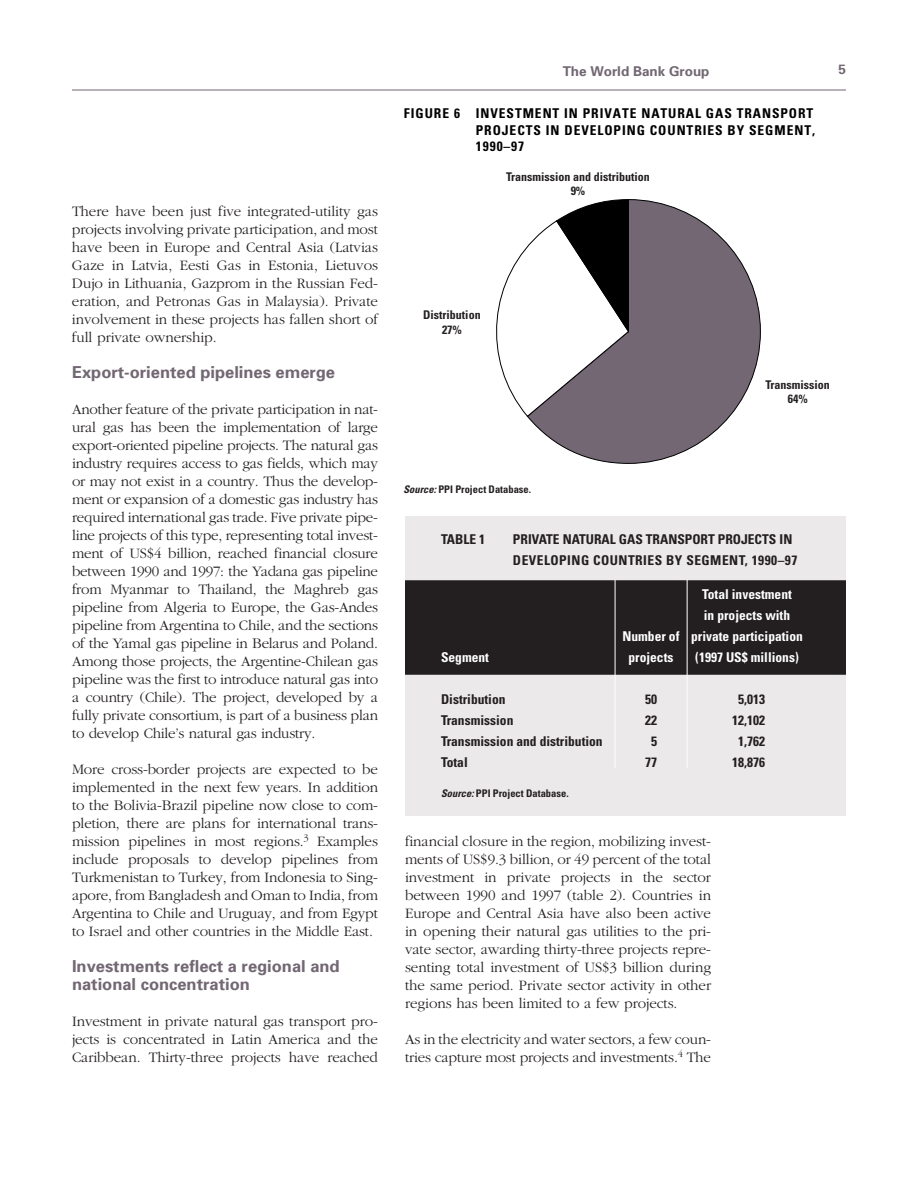
<style>
.page{position:relative;width:918px;height:1188px;background:#fff}
.page>*{position:absolute;margin:0;border:0;box-sizing:border-box;transform-origin:0 0}
.t1{font:700 16.5px/18px "Univers";color:#726773}
.t2{font:300 15px/18px "Garamond";letter-spacing:-.01em;color:#231f20;text-align:justify}
.t3{font:700 condensed 13.5px/16.5px "Univers";letter-spacing:.07em;color:#000}
.t4{font:700 condensed 13.5px "Univers";color:#231f20}
.t5{font:700 condensed 13.5px "Univers";color:#fff}
.t6{font:700 condensed 13.5px/21px "Univers";letter-spacing:.02em;color:#231f20}
.t7{font:700 13.5px "Univers";color:#726773}
.t8{font:700 condensed 12px/14.2px "Univers";color:#231f20;text-align:center}
.t9{font:700 condensed 10.5px "Univers";color:#231f20}
.s1{font-style:italic}
</style>
<div class="page">
<hr style="left:72px;top:90px;width:774px;height:1px;background:#726773">
<svg style="left:527px;top:199px;width:234px;height:265px"></svg>
<svg style="left:496px;top:199px;width:134px;height:218px"></svg>
<div style="left:405px;top:517px;width:441px;height:299px;background:#ebe9ea"></div>
<div style="left:405px;top:580px;width:441px;height:95px;background:#231f20"></div>
<hr style="left:615px;top:580px;width:1px;height:188px;background:#fff">
<hr style="left:687px;top:580px;width:1px;height:188px;background:#fff">
<p class="t2" style="left:72px;top:203px;width:308px">There have been just five integrated-utility gas projects involving private participation, and most have been in Europe and Central Asia (Latvias Gaze in Latvia, Eesti Gas in Estonia, Lietuvos Dujo in Lithuania, Gazprom in the Russian Fed&shy;eration, and Petronas Gas in Malaysia). Private involvement in these projects has fallen short of full private ownership.</p>
<p class="t1" style="left:72px;top:365px;width:265px">Export-oriented pipelines emerge</p>
<p class="t2" style="left:72px;top:401px;width:308px">Another feature of the private participation in nat&shy;ural gas has been the implementation of large export-oriented pipeline projects. The natural gas industry requires access to gas fields, which may or may not exist in a country. Thus the develop&shy;ment or expansion of a domestic gas industry has required international gas trade. Five private pipe&shy;line projects of this type, representing total invest&shy;ment of US$4 billion, reached financial closure between 1990 and 1997: the Yadana gas pipeline from Myanmar to Thailand, the Maghreb gas pipeline from Algeria to Europe, the Gas-Andes pipeline from Argentina to Chile, and the sections of the Yamal gas pipeline in Belarus and Poland.<br>Among those projects, the Argentine-Chilean gas pipeline was the first to introduce natural gas into a country (Chile). The project, developed by a fully private consortium, is part of a business plan to develop Chile’s natural gas industry.</p>
<p class="t2" style="left:72px;top:761px;width:308px">More cross-border projects are expected to be implemented in the next few years. In addition to the Bolivia-Brazil pipeline now close to com&shy;pletion, there are plans for international trans&shy;mission pipelines in most regions.<sup>3</sup> Examples include proposals to develop pipelines from Turkmenistan to Turkey, from Indonesia to Sing&shy;apore, from Bangladesh and Oman to India, from Argentina to Chile and Uruguay, and from Egypt to Israel and other countries in the Middle East.</p>
<p class="t1" style="left:72px;top:959px;width:269px">Investments reflect a regional and national concentration</p>
<p class="t2" style="left:72px;top:1013px;width:308px">Investment in private natural gas transport pro&shy;jects is concentrated in Latin America and the Caribbean. Thirty-three projects have reached</p>
<p class="t7" style="left:563px;top:66px;width:148px">The World Bank Group</p>
<p class="t7" style="left:838px;top:64px;width:9px">5</p>
<p class="t3" style="left:476px;top:107px;width:341px;text-indent:-72px">FIGURE 6 INVESTMENT IN PRIVATE NATURAL GAS TRANSPORT<br>PROJECTS IN DEVELOPING COUNTRIES BY SEGMENT,<br>1990–97</p>
<p class="t8" style="left:506px;top:171px;width:145px">Transmission and distribution<br>9%</p>
<p class="t8" style="left:423px;top:309px;width:59px">Distribution<br>27%</p>
<p class="t9" style="left:404px;top:485px;width:129px"><span class="s1">Source:</span>PPI Project Database.</p>
<p class="t8" style="left:766px;top:378px;width:66px">Transmission<br>64%</p>
<p class="t4" style="left:441px;top:534px;width:46px">TABLE 1</p>
<p class="t6" style="left:513px;top:530px;width:286px">PRIVATE NATURAL GAS TRANSPORT PROJECTS IN<br>DEVELOPING COUNTRIES BY SEGMENT, 1990–97</p>
<p class="t5" style="left:702px;top:590px;width:91px">Total investment</p>
<p class="t5" style="left:704px;top:611px;width:88px">in projects with</p>
<p class="t5" style="left:622px;top:632px;width:182px">Number of private participation</p>
<p class="t5" style="left:441px;top:653px;width:50px">Segment</p>
<p class="t5" style="left:628px;top:653px;width:46px">projects</p>
<p class="t5" style="left:695px;top:653px;width:105px">(1997 US$ millions)</p>
<p class="t4" style="left:441px;top:695px;width:66px">Distribution</p>
<p class="t4" style="left:645px;top:695px;width:13px">50</p>
<p class="t4" style="left:738px;top:695px;width:28px">5,013</p>
<p class="t4" style="left:441px;top:716px;width:74px">Transmission</p>
<p class="t4" style="left:645px;top:716px;width:13px">22</p>
<p class="t4" style="left:732px;top:716px;width:34px">12,102</p>
<p class="t4" style="left:441px;top:737px;width:163px">Transmission and distribution</p>
<p class="t4" style="left:651px;top:737px;width:7px">5</p>
<p class="t4" style="left:738px;top:737px;width:28px">1,762</p>
<p class="t4" style="left:441px;top:758px;width:28px">Total</p>
<p class="t4" style="left:645px;top:758px;width:13px">77</p>
<p class="t4" style="left:732px;top:758px;width:34px">18,876</p>
<p class="t9" style="left:441px;top:790px;width:129px"><span class="s1">Source:</span>PPI Project Database.</p>
<p class="t2" style="left:405px;top:833px;width:308px">financial closure in the region, mobilizing invest&shy;ments of US$9.3 billion, or 49 percent of the total investment in private projects in the sector between 1990 and 1997 (table 2). Countries in Europe and Central Asia have also been active in opening their natural gas utilities to the pri&shy;vate sector, awarding thirty-three projects repre&shy;senting total investment of US$3 billion during the same period. Private sector activity in other regions has been limited to a few projects.</p>
<p class="t2" style="left:405px;top:1031px;width:308px">As in the electricity and water sectors, a few coun&shy;tries capture most projects and investments.<sup>4</sup> The</p>
</div>
